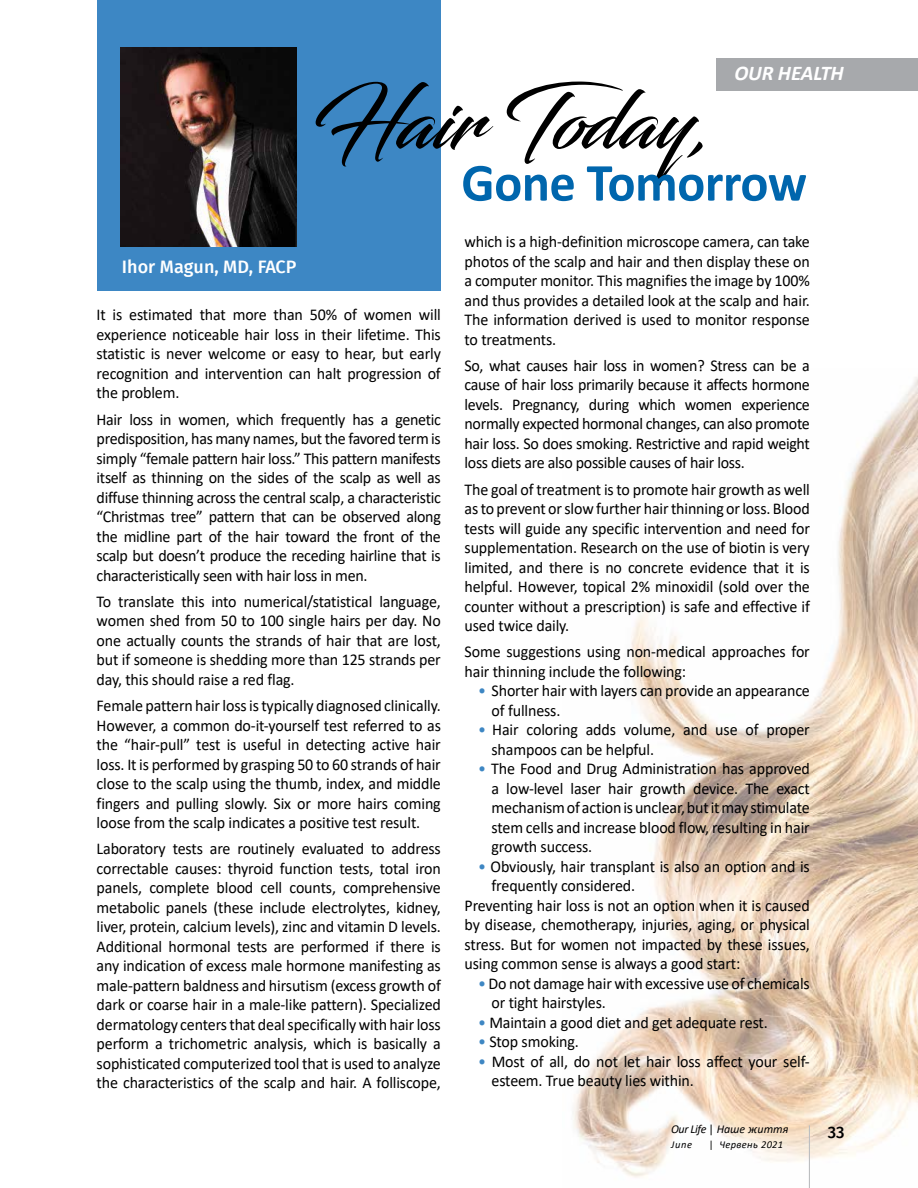
<style>
.page{position:relative;width:918px;height:1188px;background:#fff}
.page>*{position:absolute;margin:0;border:0;box-sizing:border-box;transform-origin:0 0}
.t1{font:80.25px "Blacksword";color:#000}
.t2{font:700 54px "Calibri";letter-spacing:-.01em;color:#0066ad}
.t3{font:italic 700 21px "Calibri";letter-spacing:-.01em;color:#fff}
.t4{font:500 18px "Fira Sans";color:#fff}
.t5{font:16.5px/19.5px "Calibri";letter-spacing:-.01em;color:#000;text-align:justify}
.t6{font:500 16.5px "Fira Sans";color:#000}
.t7{font:italic 12px "Calibri";color:#000}
.t8{font:italic 10.5px "Calibri";letter-spacing:.03em;color:#000}
.s1{color:#3e87c3}
.s2{font-style:normal}
</style>
<div class="page">
<img style="left:573px;top:377px;width:345px;height:801px">
<hr style="left:809px;top:1125px;width:1px;height:63px;background:#bcbec0">
<div style="left:97px;top:0;width:344px;height:291px;background:#3d87c4"></div>
<div style="left:717px;top:58px;width:201px;height:33px;background:#a7a9ac"></div>
<img style="left:121px;top:47px;width:175px;height:199px">
<p class="t3" style="left:734px;top:58px;width:111px">OUR HEALTH</p>
<h1 class="t1" style="left:312px;top:74px;width:403px">Hair Today,</h1>
<h2 class="t2" style="left:461px;top:144px;width:347px">Gone Tomorrow</h2>
<p class="t4" style="left:122px;top:252px;width:176px">Ihor Magun, MD, FACP</p>
<p class="t5" style="left:97px;top:305px;width:346px">It is estimated that more than 50% of women will experience noticeable hair loss in their lifetime. This statistic is never welcome or easy to hear, but early recognition and intervention can halt progression of the problem.</p>
<p class="t5" style="left:97px;top:409px;width:346px">Hair loss in women, which frequently has a genetic predisposition, has many names, but the favored term is simply “female pattern hair loss.” This pattern manifests itself as thinning on the sides of the scalp as well as diffuse thinning across the central scalp, a characteristic “Christmas tree” pattern that can be observed along the midline part of the hair toward the front of the scalp but doesn’t produce the receding hairline that is characteristically seen with hair loss in men.</p>
<p class="t5" style="left:97px;top:591px;width:346px">To translate this into numerical/statistical language, women shed from 50 to 100 single hairs per day. No one actually counts the strands of hair that are lost, but if someone is shedding more than 125 strands per day, this should raise a red flag.</p>
<p class="t5" style="left:97px;top:695px;width:346px">Female pattern hair loss is typically diagnosed clinically.<br>However, a common do-it-yourself test referred to as the “hair-pull” test is useful in detecting active hair loss. It is performed by grasping 50 to 60 strands of hair close to the scalp using the thumb, index, and middle fingers and pulling slowly. Six or more hairs coming loose from the scalp indicates a positive test result.</p>
<p class="t5" style="left:97px;top:839px;width:346px">Laboratory tests are routinely evaluated to address correctable causes: thyroid function tests, total iron panels, complete blood cell counts, comprehensive metabolic panels (these include electrolytes, kidney, liver, protein, calcium levels), zinc and vitamin D levels.<br>Additional hormonal tests are performed if there is any indication of excess male hormone manifesting as male-pattern baldness and hirsutism (excess growth of dark or coarse hair in a male-like pattern). Specialized dermatology centers that deal specifically with hair loss perform a trichometric analysis, which is basically a sophisticated computerized tool that is used to analyze the characteristics of the scalp and hair. A folliscope,</p>
<p class="t5" style="left:465px;top:231px;width:347px">which is a high-definition microscope camera, can take photos of the scalp and hair and then display these on a computer monitor. This magnifies the image by 100% and thus provides a detailed look at the scalp and hair.<br>The information derived is used to monitor response to treatments.</p>
<p class="t5" style="left:465px;top:355px;width:347px">So, what causes hair loss in women? Stress can be a cause of hair loss primarily because it affects hormone levels. Pregnancy, during which women experience normally expected hormonal changes, can also promote hair loss. So does smoking. Restrictive and rapid weight loss diets are also possible causes of hair loss.</p>
<p class="t5" style="left:465px;top:479px;width:347px">The goal of treatment is to promote hair growth as well as to prevent or slow further hair thinning or loss. Blood tests will guide any specific intervention and need for supplementation. Research on the use of biotin is very limited, and there is no concrete evidence that it is helpful. However, topical 2% minoxidil (sold over the counter without a prescription) is safe and effective if used twice daily.</p>
<p class="t5" style="left:465px;top:642px;width:347px">Some suggestions using non-medical approaches for hair thinning include the following:</p>
<p class="t5" style="left:492px;top:681px;width:320px;text-indent:-13px"><span class="s1">•</span> Shorter hair with layers can provide an appearance of fullness.</p>
<p class="t5" style="left:492px;top:720px;width:320px;text-indent:-13px"><span class="s1">•</span> Hair coloring adds volume, and use of proper shampoos can be helpful.</p>
<p class="t5" style="left:492px;top:759px;width:320px;text-indent:-13px"><span class="s1">•</span> The Food and Drug Administration has approved a low-level laser hair growth device. The exact mechanism of action is unclear, but it may stimulate stem cells and increase blood flow, resulting in hair growth success.</p>
<p class="t5" style="left:478px;top:856px;width:333px"><span class="s1">•</span> Obviously, hair transplant is also an option and is</p>
<p class="t5" style="left:492px;top:876px;width:145px">frequently considered.</p>
<p class="t5" style="left:465px;top:895px;width:347px">Preventing hair loss is not an option when it is caused</p>
<p class="t5" style="left:465px;top:915px;width:347px">by disease, chemotherapy, injuries, aging, or physical</p>
<p class="t5" style="left:465px;top:934px;width:347px">stress. But for women not impacted by these issues,</p>
<p class="t5" style="left:465px;top:954px;width:277px">using common sense is always a good start:</p>
<p class="t5" style="left:492px;top:973px;width:320px;text-indent:-13px"><span class="s1">•</span> Do not damage hair with excessive use of chemicals or tight hairstyles.</p>
<p class="t5" style="left:478px;top:1012px;width:291px"><span class="s1">•</span> Maintain a good diet and get adequate rest.</p>
<p class="t5" style="left:478px;top:1032px;width:102px"><span class="s1">•</span> Stop smoking.</p>
<p class="t5" style="left:492px;top:1051px;width:320px;text-indent:-13px"><span class="s1">•</span> Most of all, do not let hair loss affect your self&shy;esteem. True beauty lies within.</p>
<p class="t7" style="left:671px;top:1121px;width:119px">Our Life <span class="s2">|</span> Наше життя</p>
<p class="t8" style="left:671px;top:1138px;width:23px">June</p>
<p class="t8" style="left:709px;top:1138px;width:76px"><span class="s2">|</span> Червень 2021</p>
<p class="t6" style="left:828px;top:1119px;width:18px">33</p>
</div>
